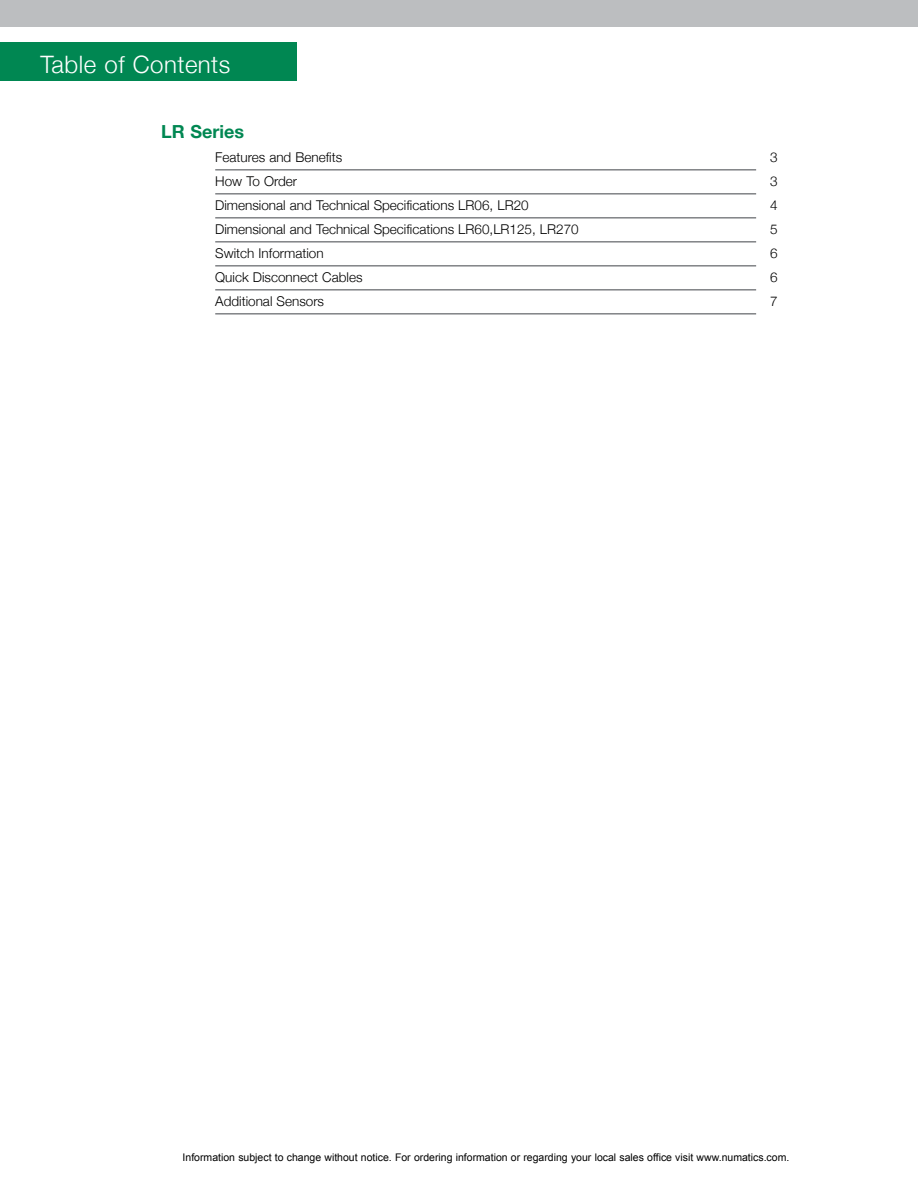
<style>
.page{position:relative;width:918px;height:1188px;background:#fff}
.page>*{position:absolute;margin:0;border:0;box-sizing:border-box;transform-origin:0 0}
.t1{font:300 24px "Helvetica Neue";letter-spacing:.02em;color:#fff}
.t2{font:700 18px "Helvetica Neue";color:#008752}
.t3{font:300 13.5px "Helvetica Neue";color:#000}
.t4{font:10.5px "Arial";color:#000}
</style>
<div class="page">
<div style="left:0;top:0;width:142px;height:27px;background:#bcbec0"></div>
<div style="left:106px;top:0;width:812px;height:27px;background:#bcbec0"></div>
<hr style="left:215px;top:169px;width:541px;height:2px;background:#808285">
<hr style="left:215px;top:193px;width:541px;height:2px;background:#808285">
<hr style="left:215px;top:217px;width:541px;height:2px;background:#808285">
<hr style="left:215px;top:241px;width:541px;height:2px;background:#808285">
<hr style="left:215px;top:265px;width:541px;height:2px;background:#808285">
<hr style="left:215px;top:289px;width:541px;height:2px;background:#808285">
<hr style="left:215px;top:313px;width:541px;height:2px;background:#808285">
<div style="left:0;top:42px;width:297px;height:39px;background:#008752"></div>
<h1 class="t1" style="left:40px;top:46px;width:191px">Table of Contents</h1>
<h2 class="t2" style="left:161px;top:118px;width:84px">LR Series</h2>
<p class="t3" style="left:215px;top:147px;width:129px">Features and Benefits</p>
<p class="t3" style="left:770px;top:147px;width:9px">3</p>
<p class="t3" style="left:215px;top:171px;width:83px">How To Order</p>
<p class="t3" style="left:770px;top:171px;width:9px">3</p>
<p class="t3" style="left:215px;top:195px;width:315px">Dimensional and Technical Specifications LR06, LR20</p>
<p class="t3" style="left:770px;top:195px;width:9px">4</p>
<p class="t3" style="left:215px;top:219px;width:365px">Dimensional and Technical Specifications LR60,LR125, LR270</p>
<p class="t3" style="left:770px;top:219px;width:9px">5</p>
<p class="t3" style="left:215px;top:243px;width:110px">Switch Information</p>
<p class="t3" style="left:770px;top:243px;width:9px">6</p>
<p class="t3" style="left:215px;top:267px;width:149px">Quick Disconnect Cables</p>
<p class="t3" style="left:770px;top:267px;width:9px">6</p>
<p class="t3" style="left:215px;top:291px;width:110px">Additional Sensors</p>
<p class="t3" style="left:770px;top:291px;width:9px">7</p>
<p class="t4" style="left:183px;top:1151px;width:608px">Information subject to change without notice. For ordering information or regarding your local sales office visit www.numatics.com.</p>
</div>
